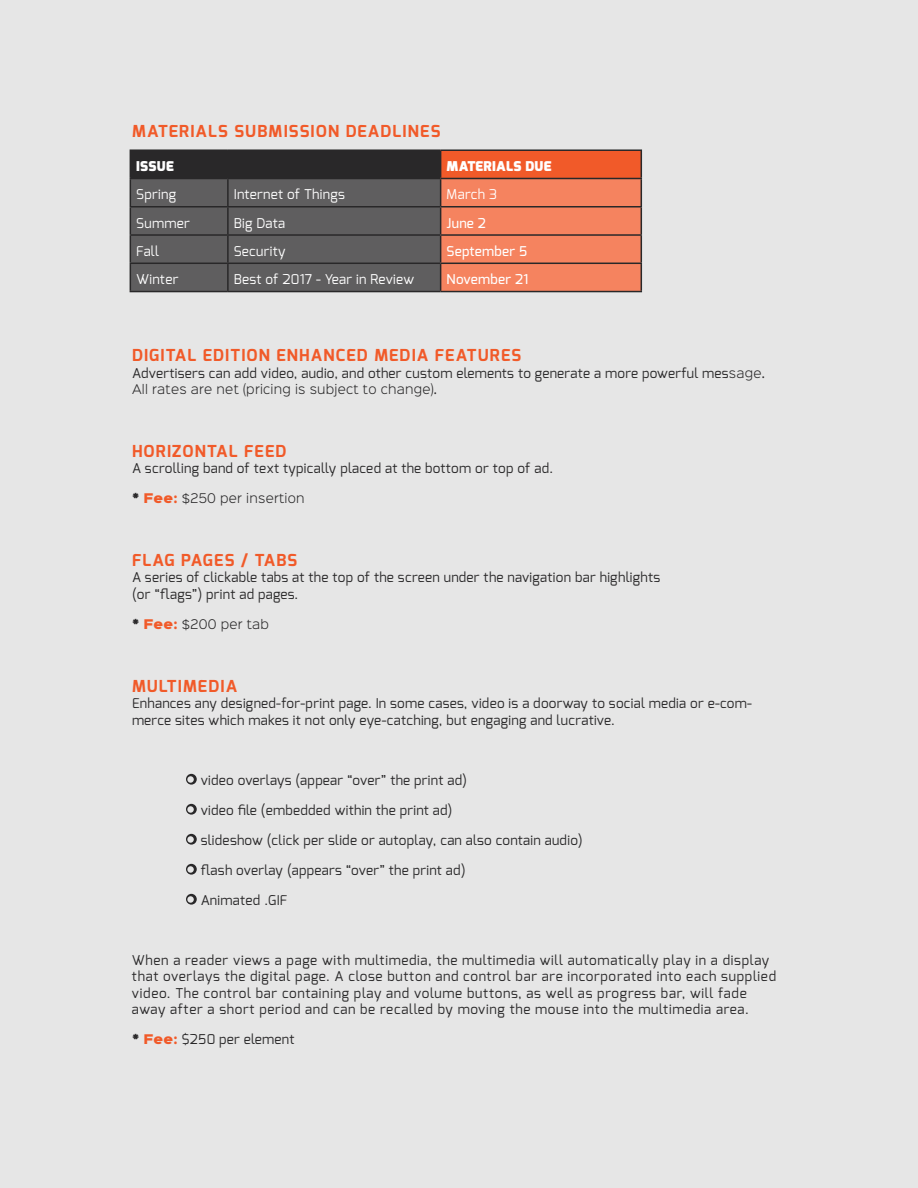
<style>
.page{position:relative;width:918px;height:1188px;background:#e6e6e6}
.page>*{position:absolute;margin:0;border:0;box-sizing:border-box;transform-origin:0 0}
.t1{font:700 16.5px "Exo";letter-spacing:.07em;color:#f15a29}
.t2{font:13.5px/16.5px "Exo";letter-spacing:.02em;color:#292829}
.t3{font:13.5px/16.5px "Exo";letter-spacing:.05em;color:#292829}
.t4{font:13.5px "Exo";letter-spacing:.02em;color:#fff}
.t5{font:500 13.5px "Exo";letter-spacing:.02em;color:#fff}
.t6{font:900 13.5px "Exo";letter-spacing:.02em;color:#fff}
.t7{font:300 12px "Sinkin Sans 300";letter-spacing:.02em;color:#292829}
.s1{font-family:"Sinkin Sans 300";font-weight:300;font-size:12px}
.s2{font-family:"Sinkin Sans 900 X Black";font-weight:400}
.s3{font-family:"Sinkin Sans 900 X Black";font-weight:400;color:#f15a29}
.s4{font-family:"Sinkin Sans 900 X Black";font-size:12px}
.s5{font-family:"Sinkin Sans 900 X Black";font-size:12px;color:#f15a29}
</style>
<div class="page">
<svg style="left:186px;top:774px;width:11px;height:11px"></svg>
<svg style="left:186px;top:804px;width:11px;height:11px"></svg>
<svg style="left:186px;top:834px;width:11px;height:11px"></svg>
<svg style="left:186px;top:864px;width:11px;height:11px"></svg>
<svg style="left:186px;top:894px;width:11px;height:11px"></svg>
<hr style="left:130px;top:149px;width:98px;height:2px;background:#292829">
<hr style="left:228px;top:149px;width:213px;height:2px;background:#292829">
<hr style="left:441px;top:149px;width:201px;height:2px;background:#292829">
<svg style="left:130px;top:150px;width:512px;height:141px;background:#8c5f51"></svg>
<hr style="left:130px;top:291px;width:98px;height:1px;background:#292829">
<hr style="left:228px;top:291px;width:213px;height:1px;background:#292829">
<hr style="left:441px;top:291px;width:201px;height:1px;background:#292829">
<p class="t1" style="left:132px;top:120px;width:310px">MATERIALS SUBMISSION DEADLINES</p>
<p class="t6" style="left:136px;top:158px;width:39px">ISSUE</p>
<p class="t6" style="left:447px;top:158px;width:106px">MATERIALS DUE</p>
<p class="t4" style="left:136px;top:186px;width:41px">Spring</p>
<p class="t4" style="left:234px;top:186px;width:113px">Internet of Things</p>
<p class="t4" style="left:447px;top:186px;width:52px">March 3</p>
<p class="t4" style="left:136px;top:214px;width:55px">Summer</p>
<p class="t4" style="left:234px;top:214px;width:53px">Big Data</p>
<p class="t5" style="left:447px;top:214px;width:41px">June 2</p>
<p class="t4" style="left:136px;top:242px;width:24px">Fall</p>
<p class="t4" style="left:234px;top:242px;width:53px">Security</p>
<p class="t5" style="left:447px;top:242px;width:82px">September 5</p>
<p class="t4" style="left:136px;top:271px;width:44px">Winter</p>
<p class="t4" style="left:234px;top:271px;width:182px">Best of 2017 - Year in Review</p>
<p class="t5" style="left:447px;top:271px;width:83px">November 21</p>
<p class="t1" style="left:132px;top:345px;width:391px">DIGITAL EDITION ENHANCED MEDIA FEATURES</p>
<p class="t2" style="left:132px;top:364px;width:634px">Advertisers can add video, audio, and other custom elements to generate a more powerful mes<span class="s1">sage.</span></p>
<p class="t7" style="left:132px;top:379px;width:307px">All rates are net (pricing is subject to change).</p>
<p class="t1" style="left:132px;top:440px;width:156px">HORIZONTAL FEED</p>
<p class="t2" style="left:132px;top:460px;width:423px">A scrolling band of text typically placed at the bottom or top of ad.</p>
<p class="t7" style="left:132px;top:489px;width:174px"><span class="s2">*</span> <span class="s3">Fee:</span> $250 per insertion</p>
<p class="t1" style="left:132px;top:549px;width:167px">FLAG PAGES / TABS</p>
<p class="t2" style="left:132px;top:569px;width:530px">A series of clickable tabs at the top of the screen under the navigation bar highlights (or “flags”) print ad pages.</p>
<p class="t7" style="left:132px;top:614px;width:139px"><span class="s2">*</span> <span class="s3">Fee:</span> $200 per tab</p>
<p class="t1" style="left:132px;top:675px;width:107px">MULTIMEDIA</p>
<p class="t2" style="left:132px;top:695px;width:622px">Enhances any designed-for-print page. In some cases, video is a doorway to social media or e-com&shy;merce sites which makes it not only eye-catching, but engaging and lucrative.</p>
<p class="t2" style="left:201px;top:771px;width:268px">video overlays (appear “over” the print ad)</p>
<p class="t2" style="left:201px;top:801px;width:253px">video file (embedded within the print ad)</p>
<p class="t2" style="left:201px;top:831px;width:384px">slideshow (click per slide or autoplay, can also contain audio)</p>
<p class="t2" style="left:201px;top:861px;width:266px">flash overlay (appears “over” the print ad)</p>
<p class="t2" style="left:201px;top:891px;width:88px">Animated .GIF</p>
<p class="t3" style="left:132px;top:951px;width:646px">When a reader views a page with multimedia, the multimedia will automatically play in a display that overlays the digital page. A close button and control bar are incorporated into each supplied video. The control bar containing play and volume buttons, as well as progress bar, will fade away after a short period and can be recalled by moving the mouse into the multimedia area.</p>
<p class="t2" style="left:132px;top:1031px;width:164px"><span class="s4">*</span> <span class="s5">Fee:</span> $250 per element</p>
</div>
